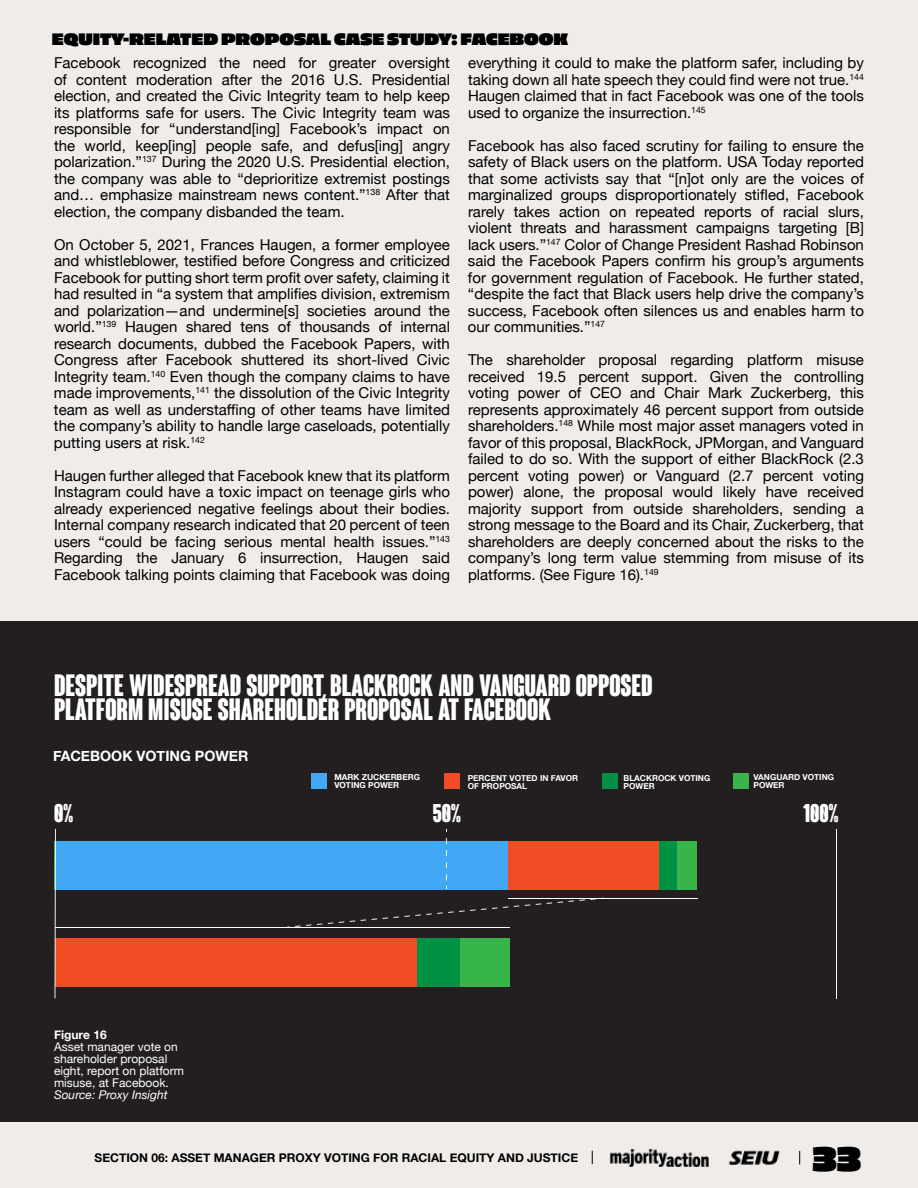
<style>
.page{position:relative;width:918px;height:1188px;background:#efecea}
.page>*{position:absolute;margin:0;border:0;box-sizing:border-box;transform-origin:0 0}
.t1{font:33.75px "Piepie";color:#000}
.t2{font:700 condensed 30px/24px "Coluna";color:#fff}
.t3{font:700 condensed 24.9px "Coluna";color:#fff}
.t4{font:16.5px "Piepie";color:#000}
.t5{font:15px/16.5px "Helvetica Neue";color:#000;text-align:justify}
.t6{font:700 14.25px "Helvetica Neue";color:#fff}
.t7{font:12px/12px "Helvetica Neue";color:#fff}
.t8{font:700 12px "Helvetica Neue";color:#000}
.t9{font:italic 12px "Helvetica Neue";color:#fff}
.t10{font:700 12px "Helvetica Neue";color:#fff}
.t11{font:700 8.25px/8.2px "Helvetica Neue";color:#fff}
</style>
<div class="page">
<div style="left:0;top:621px;width:918px;height:501px;background:#231f20"></div>
<img style="left:609px;top:1148px;width:100px;height:19px">
<img style="left:728px;top:1150px;width:52px;height:15px">
<svg style="left:592px;top:1151px;width:1px;height:13px"></svg>
<svg style="left:799px;top:1151px;width:1px;height:13px"></svg>
<div style="left:55px;top:841px;width:642px;height:49px;background:#38b54a"></div>
<div style="left:55px;top:841px;width:622px;height:49px;background:#009145"></div>
<div style="left:55px;top:841px;width:604px;height:49px;background:#f04d24"></div>
<div style="left:55px;top:841px;width:453px;height:49px;background:#40a8f5"></div>
<div style="left:55px;top:938px;width:454px;height:49px;background:#38b54a"></div>
<div style="left:55px;top:938px;width:405px;height:49px;background:#009145"></div>
<div style="left:55px;top:938px;width:362px;height:49px;background:#f04d24"></div>
<svg style="left:55px;top:829px;width:1px;height:169px"></svg>
<hr style="left:836px;top:829px;width:1px;height:169px;background:#fff">
<svg style="left:287px;top:899px;width:309px;height:29px"></svg>
<div style="left:311px;top:774px;width:15px;height:15px;background:#40a8f5"></div>
<div style="left:444px;top:774px;width:16px;height:15px;background:#f04d24"></div>
<div style="left:733px;top:773px;width:15px;height:15px;background:#38b54a"></div>
<div style="left:603px;top:774px;width:15px;height:15px;background:#009145"></div>
<hr style="left:508px;top:898px;width:189px;height:1px;background:#fff">
<hr style="left:55px;top:927px;width:454px;height:1px;background:#fff">
<p class="t4" style="left:52px;top:27px;width:518px">EQUITY-RELATED PROPOSAL CASE STUDY: FACEBOOK</p>
<p class="t5" style="left:54px;top:56px;width:398px">Facebook recognized the need for greater oversight of content moderation after the 2016 U.S. Presidential election, and created the Civic Integrity team to help keep its platforms safe for users. The Civic Integrity team was responsible for “understand[ing] Facebook’s impact on the world, keep[ing] people safe, and defus[ing] angry polarization.”<sup>137</sup> During the 2020 U.S. Presidential election, the company was able to “deprioritize extremist postings and… emphasize mainstream news content.”<sup>138</sup> After that election, the company disbanded the team.</p>
<p class="t5" style="left:54px;top:237px;width:398px">On October 5, 2021, Frances Haugen, a former employee and whistleblower, testified before Congress and criticized Facebook for putting short term profit over safety, claiming it had resulted in “a system that amplifies division, extremism and polarization—and undermine[s] societies around the world.”<sup>139</sup> Haugen shared tens of thousands of internal research documents, dubbed the Facebook Papers, with Congress after Facebook shuttered its short-lived Civic Integrity team.<sup>140</sup> Even though the company claims to have made improvements,<sup>141</sup> the dissolution of the Civic Integrity team as well as understaffing of other teams have limited the company’s ability to handle large caseloads, potentially putting users at risk.<sup>142</sup></p>
<p class="t5" style="left:54px;top:468px;width:398px">Haugen further alleged that Facebook knew that its platform Instagram could have a toxic impact on teenage girls who already experienced negative feelings about their bodies.<br>Internal company research indicated that 20 percent of teen users “could be facing serious mental health issues.”<sup>143<br></sup>Regarding the January 6 insurrection, Haugen said Facebook talking points claiming that Facebook was doing</p>
<p class="t5" style="left:468px;top:56px;width:397px">everything it could to make the platform safer, including by taking down all hate speech they could find were not true.<sup>144<br></sup>Haugen claimed that in fact Facebook was one of the tools used to organize the insurrection.<sup>145</sup></p>
<p class="t5" style="left:468px;top:138px;width:398px">Facebook has also faced scrutiny for failing to ensure the safety of Black users on the platform. USA Today reported that some activists say that “[n]ot only are the voices of marginalized groups disproportionately stifled, Facebook rarely takes action on repeated reports of racial slurs, violent threats and harassment campaigns targeting [B] lack users.”<sup>147</sup> Color of Change President Rashad Robinson said the Facebook Papers confirm his group’s arguments for government regulation of Facebook. He further stated, “despite the fact that Black users help drive the company’s success, Facebook often silences us and enables harm to our communities.”<sup>147</sup></p>
<p class="t5" style="left:468px;top:353px;width:398px">The shareholder proposal regarding platform misuse received 19.5 percent support. Given the controlling voting power of CEO and Chair Mark Zuckerberg, this represents approximately 46 percent support from outside shareholders.<sup>148</sup> While most major asset managers voted in favor of this proposal, BlackRock, JPMorgan, and Vanguard failed to do so. With the support of either BlackRock (2.3 percent voting power) or Vanguard (2.7 percent voting power) alone, the proposal would likely have received majority support from outside shareholders, sending a strong message to the Board and its Chair, Zuckerberg, that shareholders are deeply concerned about the risks to the company’s long term value stemming from misuse of its platforms. (See Figure 16).<sup>149</sup></p>
<h2 class="t2" style="left:54px;top:676px;width:600px">DESPITE WIDESPREAD SUPPORT, BLACKROCK AND VANGUARD OPPOSED<br>PLATFORM MISUSE SHAREHOLDER PROPOSAL AT FACEBOOK</h2>
<p class="t6" style="left:53px;top:745px;width:197px">FACEBOOK VOTING POWER</p>
<p class="t11" style="left:334px;top:773px;width:87px">MARK ZUCKERBERG<br>VOTING POWER</p>
<p class="t11" style="left:468px;top:775px;width:112px;line-height:7.8px">PERCENT VOTED IN FAVOR<br>OF PROPOSAL</p>
<p class="t11" style="left:624px;top:774px;width:88px;line-height:7.8px">BLACKROCK VOTING<br>POWER</p>
<p class="t11" style="left:753px;top:773px;width:82px">VANGUARD VOTING<br>POWER</p>
<h3 class="t3" style="left:54px;top:800px;width:20px">0%</h3>
<h3 class="t3" style="left:433px;top:800px;width:30px">50%</h3>
<h3 class="t3" style="left:803px;top:800px;width:37px">100%</h3>
<p class="t10" style="left:54px;top:1026px;width:54px">Figure 16</p>
<p class="t7" style="left:54px;top:1042px;width:132px">Asset manager vote on shareholder proposal eight, report on platform misuse, at Facebook.</p>
<p class="t9" style="left:54px;top:1087px;width:115px">Source: Proxy Insight</p>
<p class="t8" style="left:95px;top:1148px;width:485px">SECTION 06: ASSET MANAGER PROXY VOTING FOR RACIAL EQUITY AND JUSTICE</p>
<h1 class="t1" style="left:812px;top:1134px;width:50px">33</h1>
</div>
